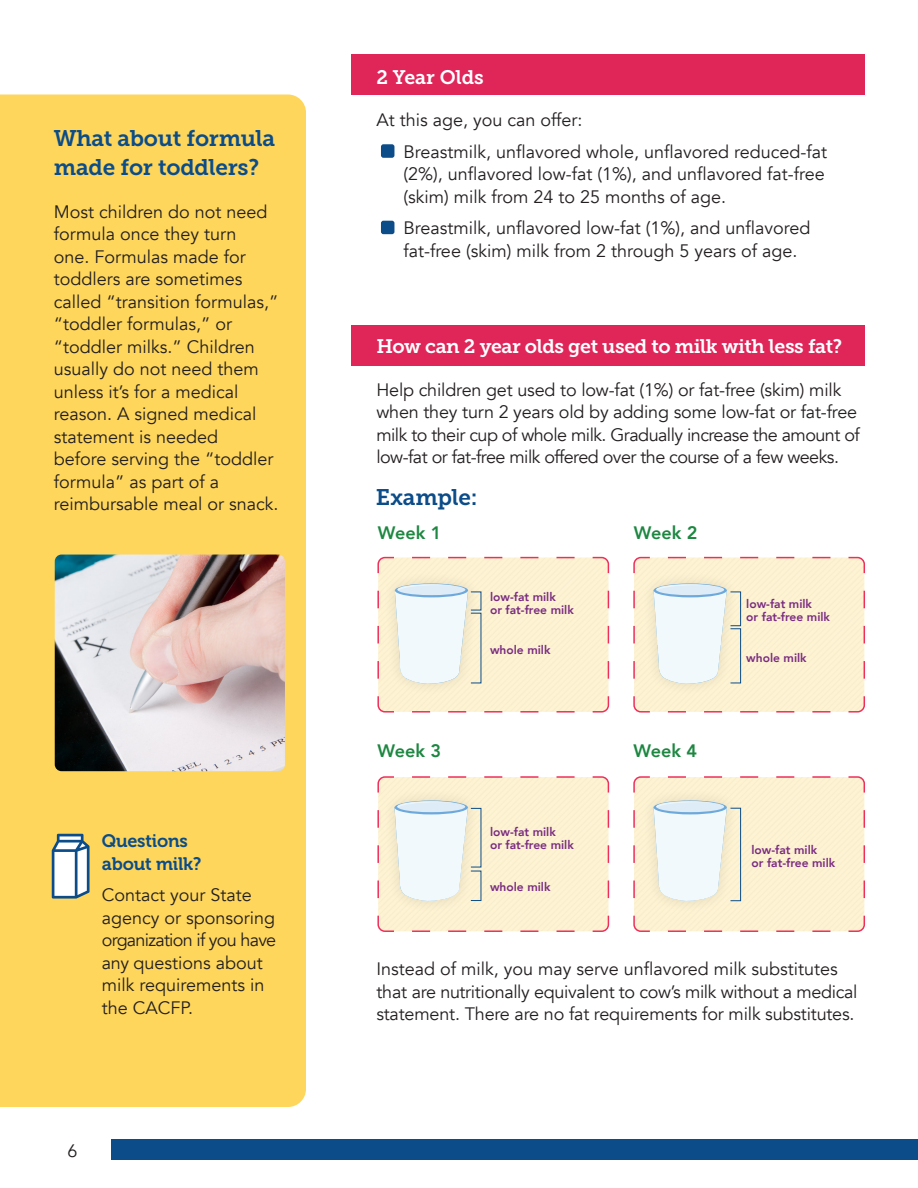
<style>
.page{position:relative;width:918px;height:1188px;background:#fff}
.page>*{position:absolute;margin:0;border:0;box-sizing:border-box;transform-origin:0 0}
.t1{font:22.5px/28.5px "Museo Slab 700";letter-spacing:-.01em;color:#0b4c89}
.t2{font:19.5px "Museo Slab 700";letter-spacing:-.02em;color:#fff}
.t3{font:19.5px "Museo Slab 700";color:#fff}
.t4{font:18px/22.5px "Avenir";color:#231f20}
.t5{font:18px/22.5px "Avenir";letter-spacing:-.03em;color:#231f20}
.t6{font:800 18px "Avenir";color:#1d8741}
.t7{font:18px/22.5px "Museo 700";letter-spacing:-.01em;color:#0b4c89}
.t8{font:800 12px/13.5px "Avenir";color:#7a2c81}
</style>
<div class="page">
<div style="left:111px;top:1139px;width:807px;height:21px;background:#0b4c89"></div>
<div style="left:351px;top:54px;width:513px;height:40px;background:#e02559"></div>
<div style="left:351px;top:326px;width:513px;height:40px;background:#e02559"></div>
<div style="left:381px;top:144px;width:13px;height:14px;background:#0b4c89;border-radius:2px"></div>
<div style="left:381px;top:221px;width:13px;height:13px;background:#0b4c89;border-radius:2px"></div>
<div style="left:0;top:94px;width:306px;height:1013px;background:#fed65c"></div>
<img style="left:55px;top:555px;width:230px;height:216px">
<svg style="left:52px;top:834px;width:38px;height:65px"></svg>
<svg style="left:633px;top:776px;width:232px;height:156px"></svg>
<svg style="left:633px;top:556px;width:232px;height:157px"></svg>
<svg style="left:377px;top:776px;width:233px;height:156px"></svg>
<svg style="left:377px;top:556px;width:233px;height:157px"></svg>
<p class="t1" style="left:54px;top:124px;width:223px">What about formula made for toddlers?</p>
<p class="t4" style="left:54px;top:200px;width:226px">Most children do not need formula once they turn<br>one. Formulas made for toddlers are sometimes called “transition formulas,” “toddler formulas,” or “toddler milks.” Children usually do not need them unless it’s for a medical reason. A signed medical statement is needed<br>before serving the “toddler formula” as part of a reimbursable meal or snack.</p>
<p class="t7" style="left:102px;top:830px;width:101px">Questions about milk?</p>
<p class="t4" style="left:102px;top:884px;width:176px">Contact your State agency or sponsoring organization if you have any questions about milk requirements in the CACFP.</p>
<p class="t4" style="left:68px;top:1140px;width:12px">6</p>
<p class="t3" style="left:376px;top:66px;width:109px">2 Year Olds</p>
<p class="t4" style="left:376px;top:109px;width:208px">At this age, you can offer:</p>
<p class="t4" style="left:403px;top:141px;width:425px;text-indent:-20px">• Breastmilk, unflavored whole, unflavored reduced-fat (2%), unflavored low-fat (1%), and unflavored fat-free (skim) milk from 24 to 25 months of age.</p>
<p class="t4" style="left:383px;top:217px;width:429px;text-align:center">• Breastmilk, unflavored low-fat (1%), and unflavored fat-free (skim) milk from 2 through 5 years of age.</p>
<p class="t2" style="left:376px;top:335px;width:467px">How can 2 year olds get used to milk with less fat?</p>
<p class="t5" style="left:376px;top:379px;width:485px">Help children get used to low-fat (1%) or fat-free (skim) milk when they turn 2 years old by adding some low-fat or fat-free milk to their cup of whole milk. Gradually increase the amount of low-fat or fat-free milk offered over the course of a few weeks.</p>
<p class="t1" style="left:376px;top:484px;width:103px">Example:</p>
<p class="t6" style="left:378px;top:519px;width:65px">Week 1</p>
<p class="t6" style="left:634px;top:519px;width:65px">Week 2</p>
<p class="t6" style="left:377px;top:737px;width:65px">Week 3</p>
<p class="t8" style="left:490px;top:590px;width:85px">low-fat milk<br>or fat-free milk</p>
<p class="t8" style="left:490px;top:643px;width:62px">whole milk</p>
<p class="t8" style="left:490px;top:825px;width:85px">low-fat milk<br>or fat-free milk</p>
<p class="t8" style="left:490px;top:880px;width:62px">whole milk</p>
<p class="t6" style="left:634px;top:737px;width:65px">Week 4</p>
<p class="t8" style="left:746px;top:597px;width:85px">low-fat milk<br>or fat-free milk</p>
<p class="t8" style="left:746px;top:651px;width:62px">whole milk</p>
<p class="t8" style="left:752px;top:843px;width:85px">low-fat milk<br>or fat-free milk</p>
<p class="t4" style="left:376px;top:958px;width:483px">Instead of milk, you may serve unflavored milk substitutes that are nutritionally equivalent to cow’s milk without a medical statement. There are no fat requirements for milk substitutes.</p>
</div>
